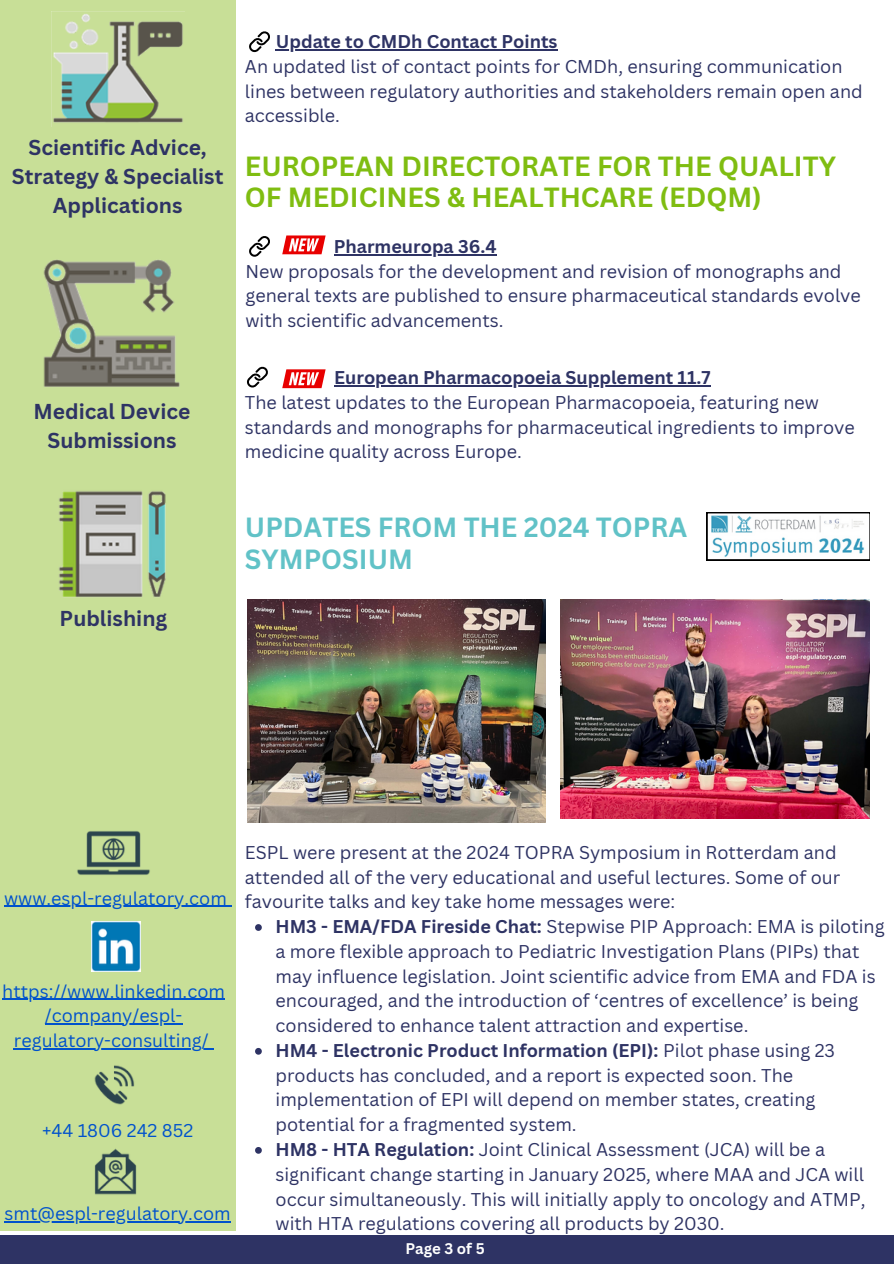
<style>
.page{position:relative;width:894px;height:1264px;background:#fff}
.page>*{position:absolute;margin:0;border:0;box-sizing:border-box;transform-origin:0 0}
.t1{font:700 27px/31.5px "Canva Sans";color:#7fbd11}
.t2{font:700 27px/31.5px "Canva Sans";color:#61c2c7}
.t3{font:700 21px/29.2px "Canva Sans";color:#2e3364;text-align:center}
.t4{font:18px/24.8px "Canva Sans";color:#2e3364}
.t5{font:18px "Canva Sans";color:#0052cc}
.t6{font:700 15px "Canva Sans";color:#fff}
.s1{font-weight:700}
</style>
<div class="page">
<div style="left:0;top:0;width:235px;height:1230px;background:#c8df97"></div>
<div style="left:0;top:1235px;width:893px;height:28px;background:#2e3364"></div>
<img style="left:51px;top:12px;width:132px;height:114px">
<img style="left:43px;top:259px;width:137px;height:128px">
<img style="left:59px;top:491px;width:107px;height:107px">
<img style="left:77px;top:831px;width:73px;height:44px">
<img style="left:94px;top:1065px;width:41px;height:40px">
<img style="left:94px;top:1148px;width:43px;height:47px">
<img style="left:91px;top:921px;width:50px;height:50px">
<svg style="left:249px;top:31px;width:21px;height:21px"></svg>
<svg style="left:706px;top:512px;width:163px;height:48px"></svg>
<svg style="left:247px;top:366px;width:21px;height:21px"></svg>
<svg style="left:249px;top:236px;width:21px;height:21px"></svg>
<img style="left:247px;top:600px;width:298px;height:222px">
<img style="left:560px;top:600px;width:309px;height:218px">
<hr style="left:4px;top:905px;width:223px;height:1px;background:#0052cc">
<hr style="left:2px;top:998px;width:223px;height:1px;background:#0052cc">
<hr style="left:45px;top:1023px;width:137px;height:1px;background:#0052cc">
<hr style="left:14px;top:1048px;width:195px;height:1px;background:#0052cc">
<hr style="left:5px;top:1221px;width:226px;height:1px;background:#0052cc">
<hr style="left:276px;top:49px;width:281px;height:1px;background:#2e3364">
<hr style="left:333px;top:254px;width:163px;height:1px;background:#2e3364">
<hr style="left:334px;top:385px;width:376px;height:1px;background:#2e3364">
<svg style="left:255px;top:924px;width:7px;height:6px"></svg>
<svg style="left:255px;top:1048px;width:7px;height:6px"></svg>
<svg style="left:255px;top:1147px;width:7px;height:6px"></svg>
<svg style="left:282px;top:235px;width:43px;height:19px"></svg>
<svg style="left:282px;top:369px;width:43px;height:19px"></svg>
<h3 class="t3" style="left:12px;top:132px;width:213px">Scientific Advice,<br>Strategy &amp; Specialist<br>Applications</h3>
<p class="t3" style="left:34px;top:396px;width:158px">Medical Device<br>Submissions</p>
<h3 class="t3" style="left:60px;top:603px;width:109px">Publishing</h3>
<p class="t4" style="left:245px;top:29px;width:619px;text-indent:31px"><span class="s1">Update to CMDh Contact Points<br></span>An updated list of contact points for CMDh, ensuring communication lines between regulatory authorities and stakeholders remain open and accessible.</p>
<p class="t1" style="left:245px;top:149px;width:592px">EUROPEAN DIRECTORATE FOR THE QUALITY<br>OF MEDICINES &amp; HEALTHCARE (EDQM)</p>
<p class="t4" style="left:245px;top:233px;width:616px;text-indent:88px"><span class="s1">Pharmeuropa 36.4<br></span>New proposals for the development and revision of monographs and general texts are published to ensure pharmaceutical standards evolve with scientific advancements.</p>
<p class="t4" style="left:245px;top:365px;width:611px;text-indent:89px"><span class="s1">European Pharmacopoeia Supplement 11.7<br></span>The latest updates to the European Pharmacopoeia, featuring new standards and monographs for pharmaceutical ingredients to improve medicine quality across Europe.</p>
<h3 class="t2" style="left:245px;top:511px;width:444px">UPDATES FROM THE 2024 TOPRA<br>SYMPOSIUM</h3>
<h3 class="t5" style="left:4px;top:885px;width:224px">www.espl-regulatory.com</h3>
<p class="t5" style="left:2px;top:978px;width:224px">https://www.linkedin.com</p>
<h1 class="t5" style="left:45px;top:1003px;width:139px">/company/espl-</h1>
<h3 class="t5" style="left:14px;top:1027px;width:196px">regulatory-consulting/</h3>
<p class="t5" style="left:42px;top:1117px;width:152px">+44 1806 242 852</p>
<p class="t5" style="left:5px;top:1200px;width:227px">smt@espl-regulatory.com</p>
<p class="t4" style="left:245px;top:839px;width:596px">ESPL were present at the 2024 TOPRA Symposium in Rotterdam and attended all of the very educational and useful lectures. Some of our favourite talks and key take home messages were:</p>
<p class="t4" style="left:275px;top:913px;width:610px"><span class="s1">HM3 - EMA/FDA Fireside Chat:</span> Stepwise PIP Approach: EMA is piloting a more flexible approach to Pediatric Investigation Plans (PIPs) that may influence legislation. Joint scientific advice from EMA and FDA is encouraged, and the introduction of ‘centres of excellence’ is being considered to enhance talent attraction and expertise.</p>
<p class="t4" style="left:275px;top:1037px;width:561px"><span class="s1">HM4 - Electronic Product Information (EPI):</span> Pilot phase using 23 products has concluded, and a report is expected soon. The implementation of EPI will depend on member states, creating potential for a fragmented system.</p>
<p class="t4" style="left:275px;top:1136px;width:591px"><span class="s1">HM8 - HTA Regulation:</span> Joint Clinical Assessment (JCA) will be a significant change starting in January 2025, where MAA and JCA will occur simultaneously. This will initially apply to oncology and ATMP, with HTA regulations covering all products by 2030.</p>
<p class="t6" style="left:405px;top:1238px;width:81px">Page 3 of 5</p>
</div>
